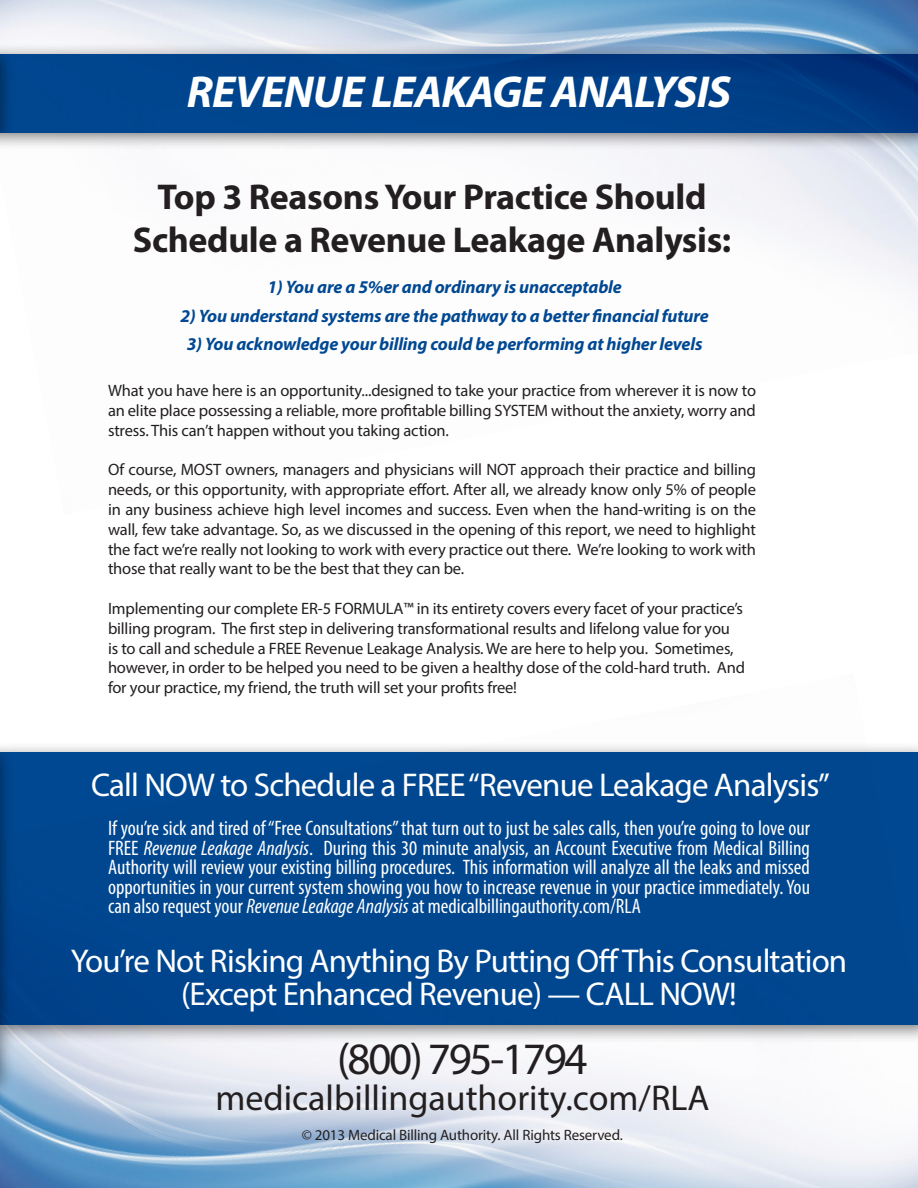
<style>
.page{position:relative;width:918px;height:1188px;background:#fff}
.page>*{position:absolute;margin:0;border:0;box-sizing:border-box;transform-origin:0 0}
.t1{font:italic 700 45px "Myriad Pro";letter-spacing:-.02em;color:#fff}
.t2{font:45px "Myriad Pro";letter-spacing:-.05em;color:#231f20}
.Body{font:700 36px/43.2px "Myriad Pro";letter-spacing:-.01em;color:#231f20;text-align:center}
.t3{font:36px "Myriad Pro";color:#231f20}
.t4{font:33px "Myriad Pro";letter-spacing:-.025em;color:#fff}
.t5{font:condensed 21px/19.5px "Myriad Pro";color:#fff;text-align:justify}
.Body-2{font:italic 700 18px "Myriad Pro";letter-spacing:-.01em;color:#014892}
.Body-3{font:16.5px/19.8px "Myriad Pro";letter-spacing:-.01em;color:#231f20;text-align:justify}
.t6{font:15px "Myriad Pro";letter-spacing:-.01em;color:#231f20}
.s1{font-style:italic}
</style>
<div class="page">
<img style="left:0;top:1044px;width:918px;height:144px">
<img style="left:0;top:0;width:918px;height:285px">
<div style="left:0;top:742px;width:14px;height:358px;background:#231f20;opacity:.6"></div>
<div style="left:0;top:741px;width:918px;height:303px;background:#231f20;opacity:.6"></div>
<div style="left:0;top:752px;width:918px;height:272px;background:#014892"></div>
<div style="left:0;top:42px;width:918px;height:109px;background:#231f20;opacity:.6"></div>
<div style="left:0;top:54px;width:918px;height:78px;background:linear-gradient(to right,#004992,#003880)"></div>
<p class="t1" style="left:187px;top:62px;width:546px">REVENUE LEAKAGE ANALYSIS</p>
<p class="Body" style="left:133px;top:174px;width:600px">Top 3 Reasons Your Practice Should<br>Schedule a Revenue Leakage Analysis:</p>
<p class="Body-2" style="left:268px;top:275px;width:356px">1) You are a 5%er and ordinary is unacceptable</p>
<p class="Body-2" style="left:181px;top:304px;width:530px">2) You understand systems are the pathway to a better financial future</p>
<p class="Body-2" style="left:187px;top:332px;width:517px">3) You acknowledge your billing could be performing at higher levels</p>
<p class="Body-3" style="left:108px;top:381px;width:650px">What you have here is an opportunity...designed to take your practice from wherever it is now to an elite place possessing a reliable, more profitable billing SYSTEM without the anxiety, worry and stress. This can’t happen without you taking action.</p>
<p class="Body-3" style="left:108px;top:460px;width:650px">Of course, MOST owners, managers and physicians will NOT approach their practice and billing needs, or this opportunity, with appropriate effort. After all, we already know only 5% of people in any business achieve high level incomes and success. Even when the hand-writing is on the wall, few take advantage. So, as we discussed in the opening of this report, we need to highlight the fact we’re really not looking to work with every practice out there. We’re looking to work with those that really want to be the best that they can be.</p>
<p class="Body-3" style="left:108px;top:598px;width:638px;text-align:left">Implementing our complete ER-5 FORMULA™ in its entirety covers every facet of your practice’s billing program. The first step in delivering transformational results and lifelong value for you<br>is to call and schedule a FREE Revenue Leakage Analysis. We are here to help you. Sometimes, however, in order to be helped you need to be given a healthy dose of the cold-hard truth. And for your practice, my friend, the truth will set your profits free!</p>
<p class="t4" style="left:91px;top:764px;width:740px">Call NOW to Schedule a FREE “Revenue Leakage Analysis”</p>
<p class="t5" style="left:108px;top:818px;width:704px">If you’re sick and tired of “Free Consultations” that turn out to just be sales calls, then you’re going to love our FREE <span class="s1">Revenue Leakage Analysis</span>. During this 30 minute analysis, an Account Executive from Medical Billing Authority will review your existing billing procedures. This information will analyze all the leaks and missed opportunities in your current system showing you how to increase revenue in your practice immediately. You can also request your <span class="s1">Revenue Leakage Analysis</span> at medicalbillingauthority.com/RLA</p>
<p class="t4" style="left:71px;top:940px;width:778px">You’re Not Risking Anything By Putting Off This Consultation</p>
<p class="t4" style="left:181px;top:973px;width:557px">(Except Enhanced Revenue) — CALL NOW!</p>
<p class="t2" style="left:337px;top:1031px;width:252px">(800) 795-1794</p>
<p class="t3" style="left:215px;top:1076px;width:496px">medicalbillingauthority.com/RLA</p>
<p class="t6" style="left:302px;top:1126px;width:323px">© 2013 Medical Billing Authority. All Rights Reserved.</p>
</div>
